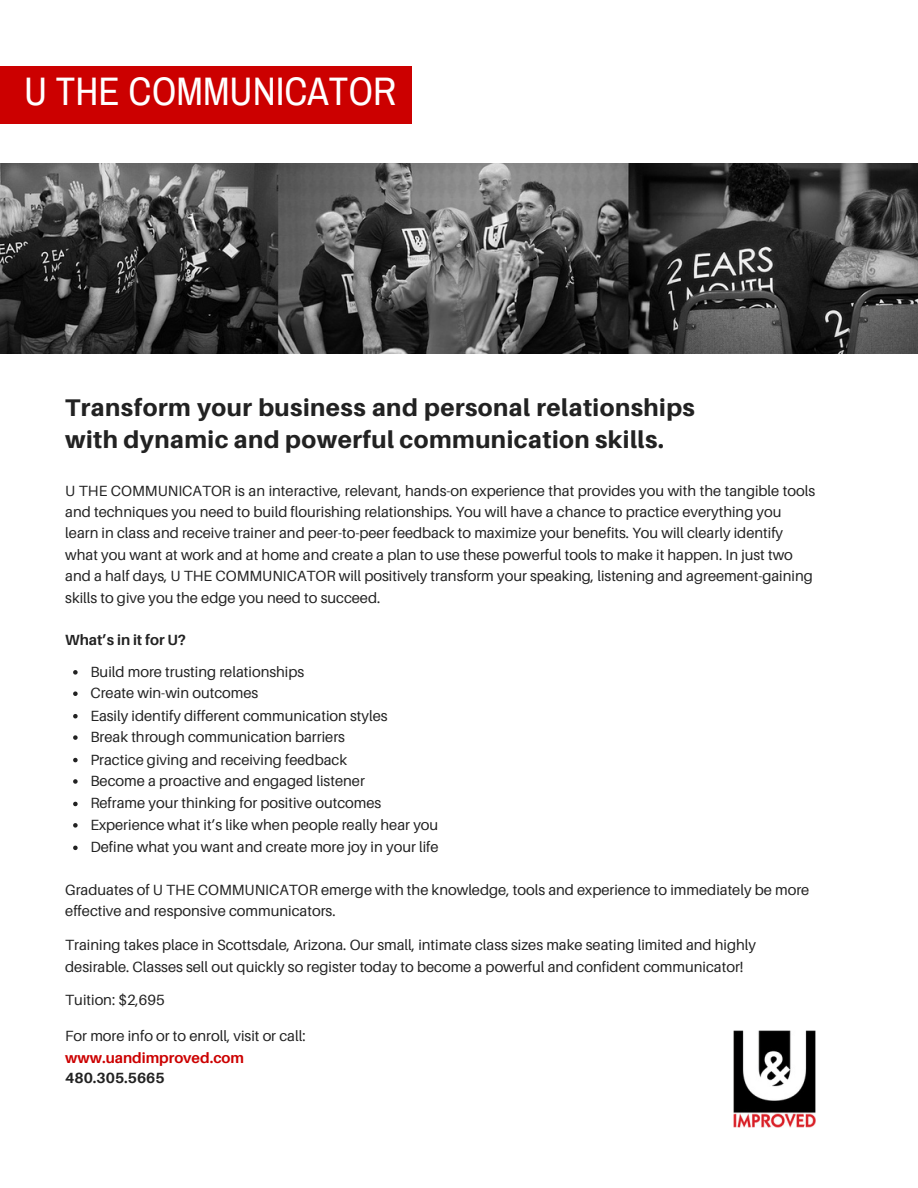
<style>
.page{position:relative;width:918px;height:1188px;background:#fff}
.page>*{position:absolute;margin:0;border:0;box-sizing:border-box;transform-origin:0 0}
.t1{font:38.85px "Archivo Narrow";color:#fff}
.t2{font:800 24.15px/31.5px "Aileron";letter-spacing:.02em;color:#222}
.t3{font:14.85px/21.3px "Aileron";color:#222}
.t4{font:700 14.85px "Aileron";color:#222}
.t5{font:700 14.85px "Aileron";color:#c00}
</style>
<div class="page">
<div style="left:0;top:66px;width:412px;height:58px;background:#c00"></div>
<img style="left:0;top:163px;width:918px;height:190px">
<img style="left:734px;top:1031px;width:82px;height:96px">
<svg style="left:73px;top:670px;width:5px;height:5px"></svg>
<svg style="left:73px;top:691px;width:5px;height:5px"></svg>
<svg style="left:73px;top:714px;width:5px;height:4px"></svg>
<svg style="left:73px;top:735px;width:5px;height:5px"></svg>
<svg style="left:73px;top:758px;width:5px;height:4px"></svg>
<svg style="left:73px;top:779px;width:5px;height:5px"></svg>
<svg style="left:73px;top:802px;width:5px;height:4px"></svg>
<svg style="left:73px;top:823px;width:5px;height:5px"></svg>
<svg style="left:73px;top:846px;width:5px;height:4px"></svg>
<p class="t1" style="left:24px;top:71px;width:374px">U THE COMMUNICATOR</p>
<p class="t2" style="left:65px;top:392px;width:631px">Transform your business and personal relationships with dynamic and powerful communication skills.</p>
<p class="t3" style="left:65px;top:480px;width:752px">U THE COMMUNICATOR is an interactive, relevant, hands-on experience that provides you with the tangible tools and techniques you need to build flourishing relationships. You will have a chance to practice everything you</p>
<h2 class="t3" style="left:65px;top:522px;width:749px">learn in class and receive trainer and peer-to-peer feedback to maximize your benefits. You will clearly identify what you want at work and at home and create a plan to use these powerful tools to make it happen. In just two and a half days, U THE COMMUNICATOR will positively transform your speaking, listening and agreement-gaining skills to give you the edge you need to succeed.</h2>
<p class="t4" style="left:65px;top:631px;width:122px">What’s in it for U?</p>
<p class="t3" style="left:90px;top:661px;width:215px">Build more trusting relationships</p>
<h3 class="t3" style="left:90px;top:682px;width:170px">Create win-win outcomes</h3>
<p class="t3" style="left:90px;top:705px;width:299px">Easily identify different communication styles</p>
<p class="t3" style="left:90px;top:726px;width:256px">Break through communication barriers</p>
<p class="t3" style="left:90px;top:748px;width:258px">Practice giving and receiving feedback</p>
<p class="t3" style="left:90px;top:770px;width:276px">Become a proactive and engaged listener</p>
<p class="t3" style="left:90px;top:792px;width:293px">Reframe your thinking for positive outcomes</p>
<p class="t3" style="left:90px;top:814px;width:349px">Experience what it’s like when people really hear you</p>
<p class="t3" style="left:90px;top:836px;width:350px">Define what you want and create more joy in your life</p>
<p class="t3" style="left:65px;top:879px;width:746px">Graduates of U THE COMMUNICATOR emerge with the knowledge, tools and experience to immediately be more</p>
<p class="t3" style="left:65px;top:900px;width:272px">effective and responsive communicators.</p>
<p class="t3" style="left:65px;top:934px;width:692px">Training takes place in Scottsdale, Arizona. Our small, intimate class sizes make seating limited and highly</p>
<p class="t3" style="left:65px;top:955px;width:680px">desirable. Classes sell out quickly so register today to become a powerful and confident communicator!</p>
<p class="t3" style="left:65px;top:989px;width:101px">Tuition: $2,695</p>
<p class="t3" style="left:65px;top:1025px;width:242px">For more info or to enroll, visit or call:</p>
<p class="t5" style="left:65px;top:1048px;width:180px">www.uandimproved.com</p>
<p class="t4" style="left:65px;top:1069px;width:101px">480.305.5665</p>
</div>
